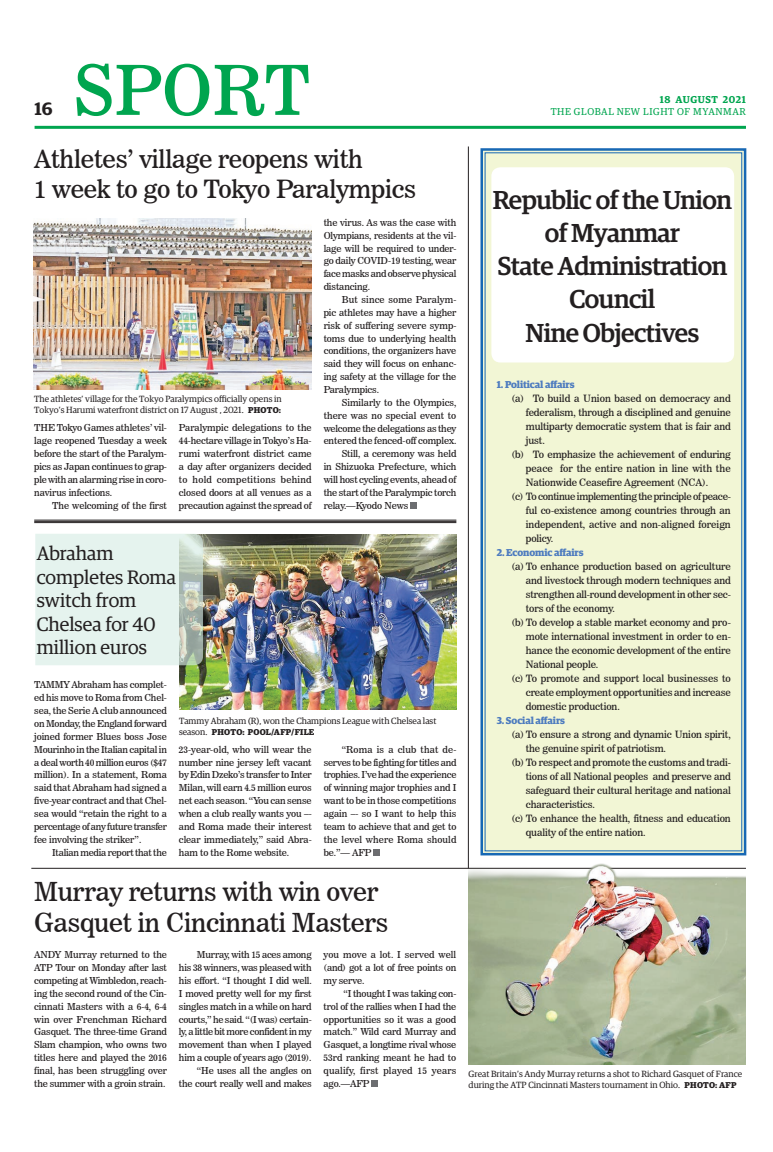
<style>
.page{position:relative;width:773px;height:1152px;background:#fff}
.page>*{position:absolute;margin:0;border:0;box-sizing:border-box;transform-origin:0 0}
.t1{font:68.5px "News 706 BT Roman C";color:#00a54f}
.t2{font:500 26px/33.2px "Guardian Egyp";letter-spacing:-.02em;color:#231f20;text-align:center}
.t3{font:26px/31.2px "News 706 BT Roman C";letter-spacing:-.01em;color:#231f20}
.t4{font:25px/30px "News 706 BT Roman C";letter-spacing:-.01em;color:#231f20}
.t5{font:19.5px/23.4px "Guardian Egyp";color:#231f20}
.t6{font:600 18px "Guardian Egyp";color:#231f20}
.t7{font:10px "News 706 BT Roman C";letter-spacing:-.01em;color:#231f20}
.t8{font:700 10px "Guardian Egyp";letter-spacing:-.01em;color:#4e7cbf}
.t9{font:10px "News 706 BT Roman C";letter-spacing:-.03em;color:#231f20}
.t10{font:10px "Guardian Egyp";letter-spacing:.06em;color:#00a54f}
.t11{font:600 10px "Guardian Egyp";letter-spacing:.055em;color:#00a54f}
.t12{font:9.5px/12.9px "News 706 BT Roman C";letter-spacing:-.01em;color:#231f20;text-align:justify}
.t13{font:9px/10.8px "Guardian Egyp";color:#231f20}
.t14{font:700 8.5px "Guardian Egyp";letter-spacing:.02em;color:#231f20}
.s1{font-weight:700;font-size:8.5px}
.s2{font-weight:400;font-size:9px}
</style>
<div class="page">
<hr style="left:35px;top:126px;width:711px;height:3px;background:#00a54f">
<div style="left:480px;top:148px;width:267px;height:708px;background:#f2f6d5"></div>
<div style="left:484px;top:152px;width:258px;height:699px;border:1px solid #1768b4"></div>
<div style="left:491px;top:167px;width:243px;height:196px;background:#fff;border-radius:9px"></div>
<hr style="left:468px;top:146px;width:1px;height:722px;background:#231f20">
<div style="left:410px;top:502px;width:7px;height:7px;background:#6c6d70"></div>
<img style="left:34px;top:218px;width:277px;height:172px">
<img style="left:179px;top:534px;width:277px;height:176px">
<div style="left:373px;top:849px;width:7px;height:6px;background:#6c6d70"></div>
<div style="left:371px;top:1080px;width:6px;height:7px;background:#6c6d70"></div>
<hr style="left:34px;top:520px;width:422px;height:1px;background:#231f20">
<hr style="left:34px;top:521px;width:422px;height:1px;background:#231f20">
<hr style="left:34px;top:522px;width:422px;height:1px;background:#231f20">
<svg style="left:35px;top:534px;width:168px;height:131px;background:#deece6"></svg>
<hr style="left:31px;top:868px;width:715px;height:1px;background:#231f20">
<img style="left:468px;top:864px;width:278px;height:200px">
<h1 class="t1" style="left:73px;top:49px;width:238px">SPORT</h1>
<p class="t11" style="left:659px;top:92px;width:88px">18 AUGUST 2021</p>
<h3 class="t6" style="left:35px;top:95px;width:20px">16</h3>
<p class="t10" style="left:550px;top:105px;width:197px">THE GLOBAL NEW LIGHT OF MYANMAR</p>
<h3 class="t4" style="left:34px;top:144px;width:383px">Athletes’ village reopens with<br>1 week to go to Tokyo Paralympics</h3>
<p class="t13" style="left:34px;top:393px;width:249px">The athletes’ village for the Tokyo Paralympics officially opens in<br>Tokyo’s Harumi waterfront district on 17 August , 2021. <span class="s1">PHOTO:</span></p>
<p class="t12" style="left:34px;top:422px;width:134px">THE Tokyo Games athletes’ vil&shy;lage reopened Tuesday a week before the start of the Paralym&shy;pics as Japan continues to grap&shy;ple with an alarming rise in coro&shy;navirus infections.</p>
<p class="t12" style="left:52px;top:499px;width:116px">The welcoming of the first</p>
<p class="t12" style="left:179px;top:422px;width:134px">Paralympic delegations to the 44-hectare village in Tokyo’s Ha&shy;rumi waterfront district came a day after organizers decided to hold competitions behind closed doors at all venues as a precaution against the spread of</p>
<p class="t12" style="left:323px;top:216px;width:134px">the virus. As was the case with Olympians, residents at the vil&shy;lage will be required to under&shy;go daily COVID-19 testing, wear face masks and observe physical distancing.</p>
<p class="t12" style="left:323px;top:293px;width:134px;text-indent:18px">But since some Paralym&shy;pic athletes may have a higher risk of suffering severe symp&shy;toms due to underlying health conditions, the organizers have said they will focus on enhanc&shy;ing safety at the village for the Paralympics.</p>
<p class="t12" style="left:341px;top:396px;width:116px">Similarly to the Olympics,</p>
<p class="t12" style="left:323px;top:409px;width:134px">there was no special event to</p>
<p class="t12" style="left:323px;top:422px;width:134px">welcome the delegations as they</p>
<p class="t12" style="left:323px;top:434px;width:134px">entered the fenced-off complex.</p>
<p class="t12" style="left:341px;top:447px;width:116px">Still, a ceremony was held</p>
<p class="t12" style="left:323px;top:460px;width:134px">in Shizuoka Prefecture, which</p>
<p class="t12" style="left:323px;top:473px;width:134px">will host cycling events, ahead of</p>
<p class="t12" style="left:323px;top:486px;width:134px">the start of the Paralympic torch</p>
<p class="t12" style="left:323px;top:499px;width:86px">relay.—Kyodo News</p>
<h3 class="t5" style="left:37px;top:541px;width:141px">Abraham completes Roma switch from<br>Chelsea for 40 million euros</h3>
<p class="t12" style="left:34px;top:679px;width:134px">TAMMY Abraham has complet&shy;ed his move to Roma from Chel&shy;sea, the Serie A club announced on Monday, the England forward joined former Blues boss Jose Mourinho in the Italian capital in a deal worth 40 million euros ($47 million). In a statement, Roma said that Abraham had signed a five-year contract and that Chel&shy;sea would “retain the right to a percentage of any future transfer fee involving the striker”.</p>
<p class="t12" style="left:52px;top:846px;width:116px">Italian media report that the</p>
<p class="t13" style="left:179px;top:715px;width:259px">Tammy Abraham (R), won the Champions League with Chelsea last</p>
<p class="t14" style="left:179px;top:725px;width:137px"><span class="s2">season.</span> PHOTO: POOL/AFP/FILE</p>
<p class="t12" style="left:179px;top:743px;width:134px">23-year-old, who will wear the number nine jersey left vacant by Edin Dzeko’s transfer to Inter Milan, will earn 4.5 million euros net each season. “You can sense when a club really wants you –- and Roma made their interest clear immediately,” said Abra&shy;ham to the Rome website.</p>
<p class="t12" style="left:323px;top:743px;width:134px;text-indent:18px">“Roma is a club that de&shy;serves to be fighting for titles and trophies. I’ve had the experience of winning major trophies and I want to be in those competitions again –- so I want to help this team to achieve that and get to the level where Roma should be.”— AFP</p>
<h2 class="t3" style="left:34px;top:876px;width:355px">Murray returns with win over<br>Gasquet in Cincinnati Masters</h2>
<p class="t12" style="left:34px;top:948px;width:134px">ANDY Murray returned to the ATP Tour on Monday after last competing at Wimbledon, reach&shy;ing the second round of the Cin&shy;cinnati Masters with a 6-4, 6-4 win over Frenchman Richard Gasquet. The three-time Grand Slam champion, who owns two titles here and played the 2016 final, has been struggling over the summer with a groin strain.</p>
<p class="t12" style="left:179px;top:948px;width:134px;text-align:right">Murray, with 15 aces among<br>his 38 winners, was pleased with his effort. “I thought I did well.<br>I moved pretty well for my first singles match in a while on hard courts,” he said. “(I was) certain&shy;ly, a little bit more confident in my movement than when I played him a couple of years ago (2019). “He uses all the angles on<br>the court really well and makes</p>
<p class="t12" style="left:323px;top:948px;width:134px">you move a lot. I served well (and) got a lot of free points on my serve.</p>
<p class="t12" style="left:323px;top:987px;width:134px;text-indent:20px">“I thought I was taking con&shy;trol of the rallies when I had the opportunities so it was a good match.” Wild card Murray and Gasquet, a longtime rival whose 53rd ranking meant he had to qualify, first played 15 years ago.—AFP</p>
<h2 class="t2" style="left:492px;top:181px;width:241px">Republic of the Union of Myanmar<br>State Administration<br>Council<br>Nine Objectives</h2>
<p class="t8" style="left:496px;top:377px;width:79px">1. Political affairs</p>
<p class="t7" style="left:511px;top:392px;width:221px">(a) To build a Union based on democracy and</p>
<p class="t7" style="left:525px;top:406px;width:206px">federalism, through a disciplined and genuine</p>
<p class="t7" style="left:525px;top:420px;width:206px">multiparty democratic system that is fair and</p>
<p class="t7" style="left:525px;top:434px;width:21px">just.</p>
<p class="t7" style="left:511px;top:448px;width:221px">(b) To emphasize the achievement of enduring</p>
<p class="t7" style="left:525px;top:462px;width:206px">peace for the entire nation in line with the</p>
<p class="t7" style="left:525px;top:476px;width:184px">Nationwide Ceasefire Agreement (NCA).</p>
<p class="t9" style="left:511px;top:490px;width:221px">(c) To continue implementing the principle of peace-</p>
<p class="t7" style="left:525px;top:504px;width:206px">ful co-existence among countries through an</p>
<p class="t7" style="left:525px;top:518px;width:206px">independent, active and non-aligned foreign</p>
<p class="t7" style="left:525px;top:532px;width:29px">policy.</p>
<p class="t8" style="left:496px;top:545px;width:88px">2. Economic affairs</p>
<p class="t7" style="left:511px;top:560px;width:221px">(a) To enhance production based on agriculture</p>
<p class="t7" style="left:525px;top:574px;width:206px">and livestock through modern techniques and</p>
<p class="t7" style="left:525px;top:588px;width:207px">strengthen all-round development in other sec-</p>
<p class="t7" style="left:525px;top:602px;width:90px">tors of the economy.</p>
<p class="t7" style="left:511px;top:616px;width:221px">(b) To develop a stable market economy and pro-</p>
<p class="t7" style="left:525px;top:630px;width:206px">mote international investment in order to en-</p>
<p class="t7" style="left:525px;top:644px;width:206px">hance the economic development of the entire</p>
<p class="t7" style="left:525px;top:658px;width:74px">National people.</p>
<p class="t7" style="left:511px;top:672px;width:221px">(c) To promote and support local businesses to</p>
<p class="t7" style="left:525px;top:686px;width:206px">create employment opportunities and increase</p>
<p class="t7" style="left:525px;top:700px;width:95px">domestic production.</p>
<p class="t8" style="left:496px;top:713px;width:70px">3. Social affairs</p>
<p class="t7" style="left:511px;top:728px;width:221px">(a) To ensure a strong and dynamic Union spirit,</p>
<p class="t7" style="left:525px;top:742px;width:142px">the genuine spirit of patriotism.</p>
<p class="t7" style="left:511px;top:756px;width:221px">(b) To respect and promote the customs and tradi-</p>
<p class="t7" style="left:525px;top:770px;width:206px">tions of all National peoples and preserve and</p>
<p class="t7" style="left:525px;top:784px;width:206px">safeguard their cultural heritage and national</p>
<p class="t7" style="left:525px;top:798px;width:71px">characteristics.</p>
<p class="t7" style="left:511px;top:812px;width:221px">(c) To enhance the health, fitness and education</p>
<p class="t7" style="left:525px;top:826px;width:121px">quality of the entire nation.</p>
<p class="t13" style="left:468px;top:1068px;width:275px">Great Britain’s Andy Murray returns a shot to Richard Gasquet of France during the ATP Cincinnati Masters tournament in Ohio. <span class="s1">PHOTO: AFP</span></p>
</div>
